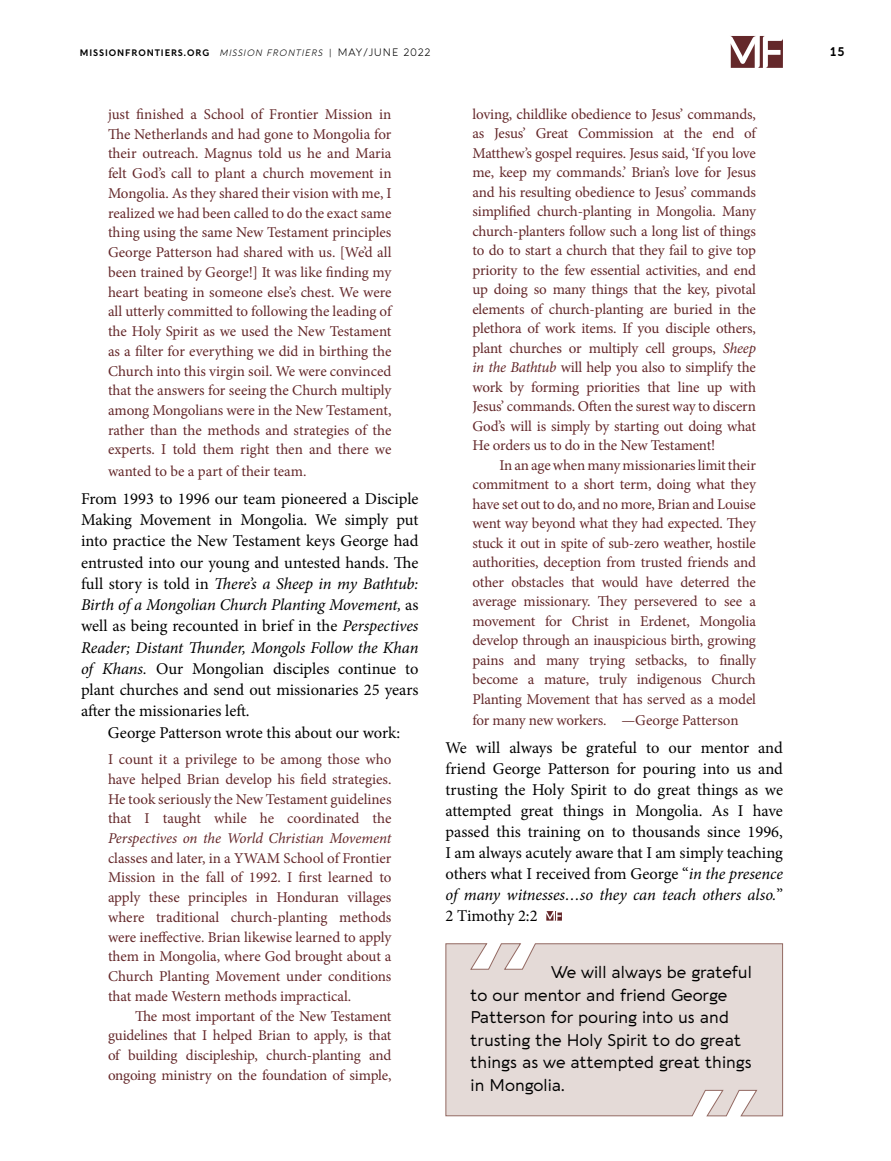
<style>
.page{position:relative;width:891px;height:1161px;background:#fff}
.page>*{position:absolute;margin:0;border:0;box-sizing:border-box;transform-origin:0 0}
.t1{font:16.5px/21.3px "Minion Pro";letter-spacing:-.005em;color:#000;text-align:justify}
.t2{font:16.5px/22.5px "Aquawax Pro";color:#000}
.t3{font:15px/19.8px "Minion Pro";letter-spacing:-.01em;color:#64282a;text-align:justify}
.t4{font:italic 15px "Minion Pro";letter-spacing:-.01em;color:#64282a}
.t5{font:700 12px "Aquawax Pro";color:#000}
.t6{font:700 9px "Aquawax Pro";letter-spacing:.1em;color:#000}
.s1{font-weight:300;font-style:italic}
.s2{font-weight:300}
.s3{font-weight:300;font-size:10.5px}
.s4{font-style:italic}
</style>
<div class="page">
<svg style="left:730px;top:36px;width:53px;height:32px"></svg>
<svg style="left:546px;top:911px;width:16px;height:10px"></svg>
<div style="left:445px;top:943px;width:338px;height:174px;background:#e4dad7"></div>
<p class="t6" style="left:80px;top:46px;width:352px">MISSIONFRONTIERS.ORG <span class="s1">MISSION FRONTIERS</span> <span class="s2">|</span> <span class="s3">MAY/JUNE 2022</span></p>
<p class="t5" style="left:829px;top:43px;width:17px">15</p>
<p class="t3" style="left:108px;top:104px;width:285px">just finished a School of Frontier Mission in The Netherlands and had gone to Mongolia for their outreach. Magnus told us he and Maria felt God’s call to plant a church movement in Mongolia. As they shared their vision with me, I realized we had been called to do the exact same thing using the same New Testament principles George Patterson had shared with us. [We’d all been trained by George!] It was like finding my heart beating in someone else’s chest. We were all utterly committed to following the leading of the Holy Spirit as we used the New Testament as a filter for everything we did in birthing the Church into this virgin soil. We were convinced that the answers for seeing the Church multiply among Mongolians were in the New Testament, rather than the methods and strategies of the experts. I told them right then and there we</p>
<p class="t3" style="left:108px;top:461px;width:200px">wanted to be a part of their team.</p>
<p class="t1" style="left:81px;top:488px;width:339px">From 1993 to 1996 our team pioneered a Disciple Making Movement in Mongolia. We simply put into practice the New Testament keys George had entrusted into our young and untested hands. The full story is told in <span class="s4">There’s a Sheep in my Bathtub:<br>Birth of a Mongolian Church Planting Movement,</span> as well as being recounted in brief in the <span class="s4">Perspectives Reader; Distant Thunder, Mongols Follow the Khan of Khans.</span> Our Mongolian disciples continue to plant churches and send out missionaries 25 years after the missionaries left.</p>
<p class="t1" style="left:108px;top:722px;width:294px">George Patterson wrote this about our work:</p>
<p class="t3" style="left:108px;top:749px;width:285px">I count it a privilege to be among those who have helped Brian develop his field strategies.<br>He took seriously the New Testament guidelines that I taught while he coordinated the</p>
<p class="t4" style="left:108px;top:828px;width:285px">Perspectives on the World Christian Movement</p>
<p class="t3" style="left:108px;top:848px;width:285px">classes and later, in a YWAM School of Frontier Mission in the fall of 1992. I first learned to apply these principles in Honduran villages where traditional church-planting methods were ineffective. Brian likewise learned to apply them in Mongolia, where God brought about a Church Planting Movement under conditions that made Western methods impractical.</p>
<p class="t3" style="left:108px;top:1006px;width:285px;text-indent:27px">The most important of the New Testament guidelines that I helped Brian to apply, is that of building discipleship, church-planting and ongoing ministry on the foundation of simple,</p>
<p class="t3" style="left:472px;top:104px;width:285px">loving, childlike obedience to Jesus’ commands, as Jesus’ Great Commission at the end of Matthew’s gospel requires. Jesus said, ‘If you love me, keep my commands.’ Brian’s love for Jesus and his resulting obedience to Jesus’ commands simplified church-planting in Mongolia. Many church-planters follow such a long list of things to do to start a church that they fail to give top priority to the few essential activities, and end up doing so many things that the key, pivotal elements of church-planting are buried in the plethora of work items. If you disciple others, plant churches or multiply cell groups, <span class="s4">Sheep in the Bathtub</span> will help you also to simplify the work by forming priorities that line up with Jesus’ commands. Often the surest way to discern God’s will is simply by starting out doing what He orders us to do in the New Testament!</p>
<p class="t3" style="left:472px;top:455px;width:285px;text-indent:27px">In an age when many missionaries limit their commitment to a short term, doing what they have set out to do, and no more, Brian and Louise went way beyond what they had expected. They stuck it out in spite of sub-zero weather, hostile authorities, deception from trusted friends and other obstacles that would have deterred the average missionary. They persevered to see a movement for Christ in Erdenet, Mongolia develop through an inauspicious birth, growing pains and many trying setbacks, to finally become a mature, truly indigenous Church Planting Movement that has served as a model</p>
<p class="t3" style="left:472px;top:710px;width:268px">for many new workers. —George Patterson</p>
<p class="t1" style="left:446px;top:737px;width:339px">We will always be grateful to our mentor and friend George Patterson for pouring into us and trusting the Holy Spirit to do great things as we attempted great things in Mongolia. As I have passed this training on to thousands since 1996, I am always acutely aware that I am simply teaching others what I received from George “<span class="s4">in the presence of many witnesses…so they can teach others also.</span>” 2 Timothy 2:2</p>
<p class="t2" style="left:471px;top:960px;width:283px;text-indent:81px">We will always be grateful to our mentor and friend George<br>Patterson for pouring into us and trusting the Holy Spirit to do great things as we attempted great things in Mongolia.</p>
</div>
